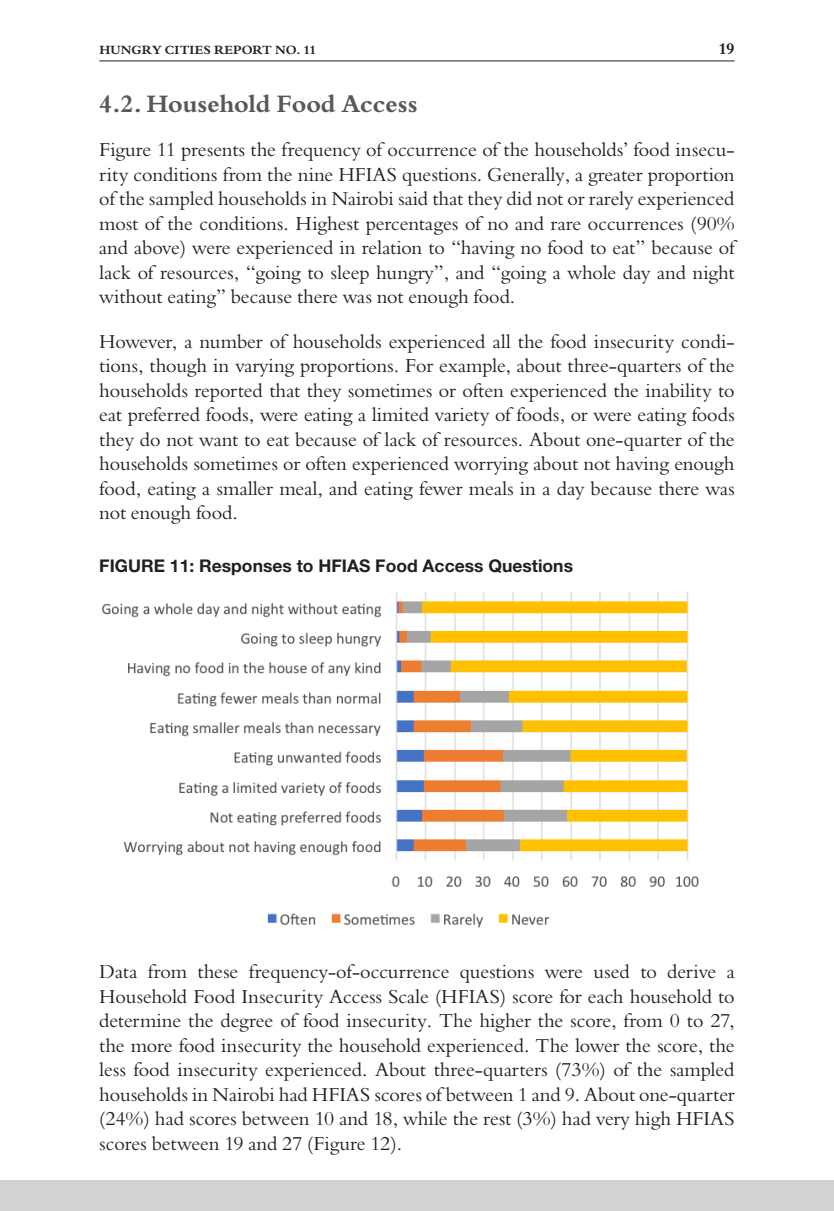
<style>
.page{position:relative;width:834px;height:1211px;background:#fff}
.page>*{position:absolute;margin:0;border:0;box-sizing:border-box;transform-origin:0 0}
.t1{font:700 24.5px "Bergamo Std";letter-spacing:-.005em;color:#57585a}
.t2{font:19.25px/24.5px "Bergamo Std";color:#231f20;text-align:justify}
.t3{font:700 17.5px "Helvetica Neue LT Std";color:#231f20}
.t4{font:700 15.75px "Bergamo Std";color:#231f20}
.t5{font:700 12.25px "Bergamo Std";letter-spacing:.01em;color:#231f20}
</style>
<div class="page">
<div style="left:0;top:1180px;width:833px;height:30px;background:#d1d2d4"></div>
<hr style="left:99px;top:60px;width:635px;height:1px;background:#231f20">
<img style="left:101px;top:592px;width:598px;height:336px">
<p class="t5" style="left:99px;top:43px;width:218px">HUNGRY CITIES REPORT NO. 11</p>
<p class="t4" style="left:718px;top:39px;width:18px">19</p>
<p class="t1" style="left:99px;top:89px;width:320px">4.2. Household Food Access</p>
<p class="t2" style="left:99px;top:138px;width:637px">Figure 11 presents the frequency of occurrence of the households’ food insecu&shy;rity conditions from the nine HFIAS questions. Generally, a greater proportion of the sampled households in Nairobi said that they did not or rarely experienced most of the conditions. Highest percentages of no and rare occurrences (90% and above) were experienced in relation to “having no food to eat” because of lack of resources, “going to sleep hungry”, and “going a whole day and night without eating” because there was not enough food.</p>
<p class="t2" style="left:99px;top:329px;width:637px">However, a number of households experienced all the food insecurity condi&shy;tions, though in varying proportions. For example, about three-quarters of the households reported that they sometimes or often experienced the inability to eat preferred foods, were eating a limited variety of foods, or were eating foods they do not want to eat because of lack of resources. About one-quarter of the households sometimes or often experienced worrying about not having enough food, eating a smaller meal, and eating fewer meals in a day because there was not enough food.</p>
<p class="t3" style="left:99px;top:555px;width:475px">FIGURE 11: Responses to HFIAS Food Access Questions</p>
<p class="t2" style="left:99px;top:959px;width:637px">Data from these frequency-of-occurrence questions were used to derive a Household Food Insecurity Access Scale (HFIAS) score for each household to determine the degree of food insecurity. The higher the score, from 0 to 27, the more food insecurity the household experienced. The lower the score, the less food insecurity experienced. About three-quarters (73%) of the sampled households in Nairobi had HFIAS scores of between 1 and 9. About one-quarter (24%) had scores between 10 and 18, while the rest (3%) had very high HFIAS scores between 19 and 27 (Figure 12).</p>
</div>
